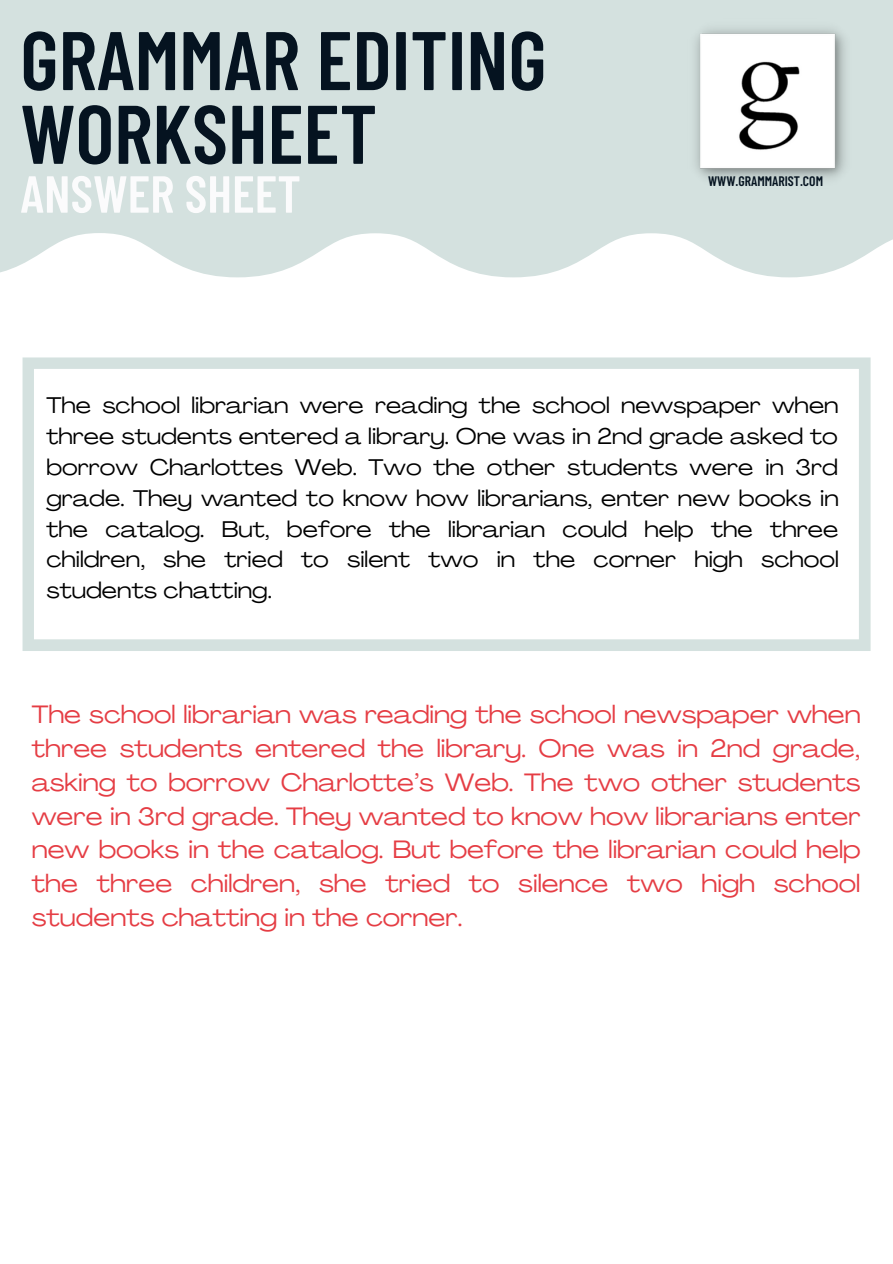
<style>
.page{position:relative;width:893px;height:1264px;background:#fff}
.page>*{position:absolute;margin:0;border:0;box-sizing:border-box;transform-origin:0 0}
.t1{font:600 82.8px/73.7px "Barlow Condensed";color:#051320}
.t2{font:600 52.05px "Barlow Condensed";color:#fbfbfc}
.t3{font:expanded 24.75px/33.8px "Agrandir";color:#e53d44;text-align:justify}
.t4{font:expanded 22.35px/30.8px "Agrandir";color:#000;text-align:justify}
.t5{font:600 13.8px "Barlow Condensed";color:#051320}
</style>
<div class="page">
<svg style="left:0;top:0;width:892px;height:277px;background:#d7e3e1"></svg>
<img style="left:687px;top:18px;width:165px;height:171px">
<svg style="left:23px;top:357px;width:847px;height:294px"></svg>
<h1 class="t1" style="left:20px;top:20px;width:528px">GRAMMAR EDITING<br>WORKSHEET</h1>
<h2 class="t2" style="left:20px;top:161px;width:282px">ANSWER SHEET</h2>
<p class="t5" style="left:708px;top:172px;width:116px">WWW.GRAMMARIST.COM</p>
<p class="t4" style="left:46px;top:392px;width:793px">The school librarian were reading the school newspaper when three students entered a library. One was in 2nd grade asked to borrow Charlottes Web. Two the other students were in 3rd grade. They wanted to know how librarians, enter new books in the catalog. But, before the librarian could help the three children, she tried to silent two in the corner high school students chatting.</p>
<p class="t3" style="left:32px;top:700px;width:830px">The school librarian was reading the school newspaper when three students entered the library. One was in 2nd grade, asking to borrow Charlotte’s Web. The two other students were in 3rd grade. They wanted to know how librarians enter new books in the catalog. But before the librarian could help the three children, she tried to silence two high school students chatting in the corner.</p>
</div>
